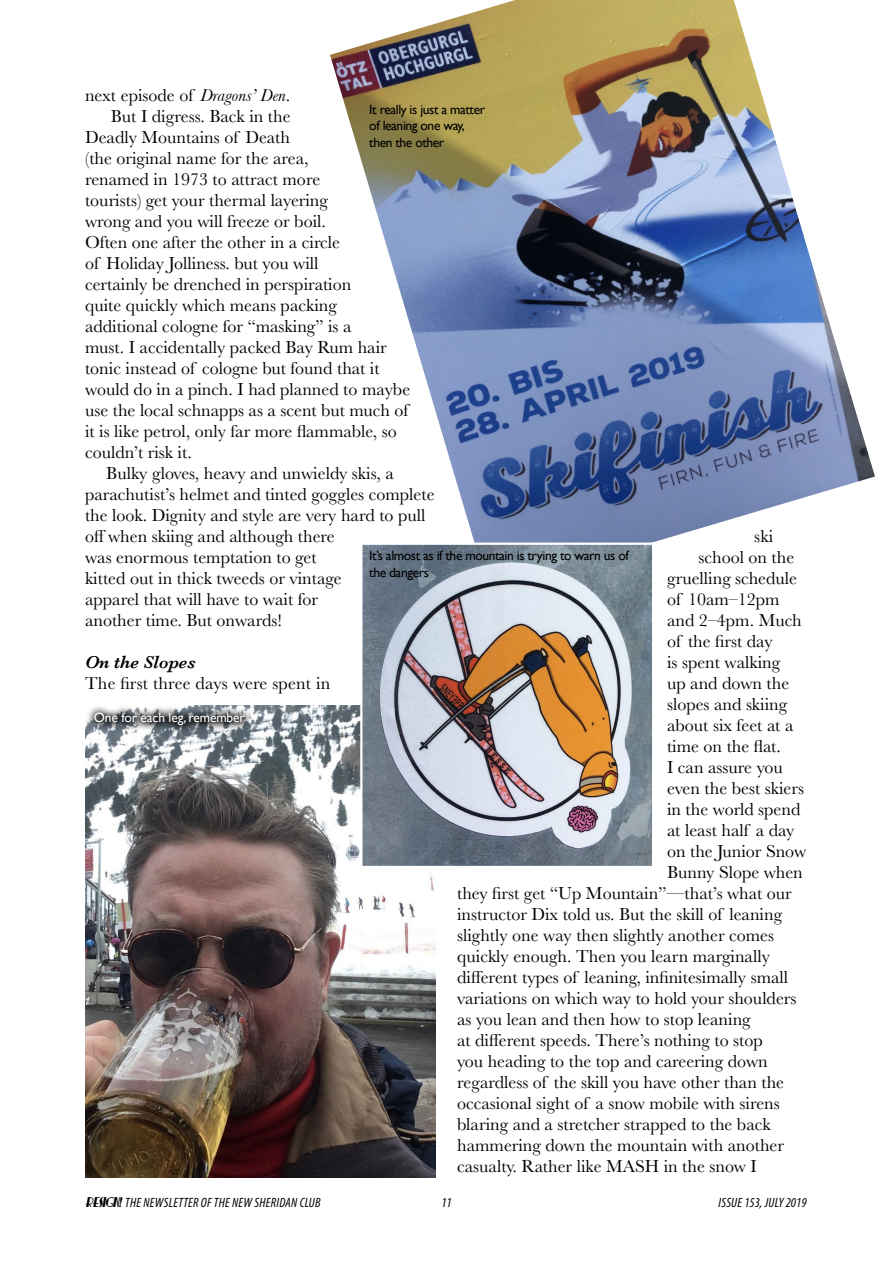
<style>
.page{position:relative;width:893px;height:1263px;background:#fff}
.page>*{position:absolute;margin:0;border:0;box-sizing:border-box;transform-origin:0 0}
.Body_text{font:18px/21px "Baskerville";color:#000}
.Body_text-2{font:italic 600 18px "Baskerville";color:#000}
.Picture_caption{font:13.5px/16.2px "Gill Sans";letter-spacing:-.03em;color:#000}
.t1{font:italic condensed 13.5px "Myriad Pro";letter-spacing:.02em;color:#000}
.Picture_caption-2{font:13.5px "Gill Sans";letter-spacing:-.01em;color:#fff}
.s1{font-style:italic}
.s2{font-family:"Nickerbocker";font-stretch:normal}
</style>
<div class="page">
<img style="left:85px;top:705px;width:351px;height:473px">
<img style="left:330px;top:0;width:545px;height:543px">
<img style="left:363px;top:546px;width:288px;height:319px">
<div style="left:360px;top:543px;width:294px;height:325px;border:2px solid #fff"></div>
<svg style="left:85px;top:705px;width:168px;height:29px"></svg>
<p class="Body_text" style="left:85px;top:85px;width:207px">next episode of <span class="s1">Dragons’ Den</span>.</p>
<p class="Body_text" style="left:85px;top:106px;width:327px;text-indent:26px">But I digress. Back in the<br>Deadly Mountains of Death<br>(the original name for the area,<br>renamed in 1973 to attract more<br>tourists) get your thermal layering<br>wrong and you will freeze or boil.<br>Often one after the other in a circle<br>of Holiday Jolliness. but you will<br>certainly be drenched in perspiration<br>quite quickly which means packing additional cologne for “masking” is a<br>must. I accidentally packed Bay Rum hair tonic instead of cologne but found that it would do in a pinch. I had planned to maybe use the local schnapps as a scent but much of it is like petrol, only far more flammable, so couldn’t risk it.</p>
<p class="Body_text" style="left:85px;top:463px;width:351px;text-indent:21px">Bulky gloves, heavy and unwieldy skis, a parachutist’s helmet and tinted goggles complete the look. Dignity and style are very hard to pull off when skiing and although there<br>was enormous temptation to get<br>kitted out in thick tweeds or vintage<br>apparel that will have to wait for<br>another time. But onwards!</p>
<p class="Body_text-2" style="left:85px;top:652px;width:112px">On the Slopes</p>
<p class="Body_text" style="left:85px;top:673px;width:247px">The first three days were spent in</p>
<p class="Picture_caption" style="left:369px;top:101px;width:117px">It really is just a matter of leaning one way, then the other</p>
<p class="Body_text" style="left:754px;top:526px;width:21px">ski</p>
<p class="Body_text" style="left:699px;top:547px;width:97px">school on the</p>
<p class="Body_text" style="left:667px;top:568px;width:132px">gruelling schedule</p>
<p class="Body_text" style="left:667px;top:589px;width:114px">of 10am–12pm</p>
<p class="Body_text" style="left:667px;top:610px;width:136px">and 2–4pm. Much</p>
<p class="Body_text" style="left:667px;top:631px;width:107px">of the first day</p>
<p class="Body_text" style="left:667px;top:652px;width:115px">is spent walking</p>
<p class="Body_text" style="left:667px;top:673px;width:124px">up and down the</p>
<p class="Body_text" style="left:667px;top:694px;width:122px">slopes and skiing</p>
<p class="Body_text" style="left:667px;top:715px;width:128px">about six feet at a</p>
<p class="Body_text" style="left:667px;top:736px;width:116px">time on the flat.</p>
<p class="Body_text" style="left:667px;top:757px;width:117px">I can assure you</p>
<p class="Body_text" style="left:667px;top:778px;width:139px">even the best skiers</p>
<p class="Body_text" style="left:667px;top:799px;width:135px">in the world spend</p>
<p class="Body_text" style="left:667px;top:820px;width:129px">at least half a day</p>
<p class="Body_text" style="left:667px;top:841px;width:141px">on the Junior Snow</p>
<p class="Body_text" style="left:667px;top:862px;width:137px">Bunny Slope when</p>
<p class="Body_text" style="left:457px;top:883px;width:336px">they first get “Up Mountain”—that’s what our</p>
<p class="Body_text" style="left:457px;top:904px;width:326px">instructor Dix told us. But the skill of leaning</p>
<p class="Body_text" style="left:457px;top:925px;width:318px">slightly one way then slightly another comes</p>
<p class="Body_text" style="left:457px;top:946px;width:314px">quickly enough. Then you learn marginally</p>
<p class="Body_text" style="left:457px;top:967px;width:333px">different types of leaning, infinitesimally small</p>
<p class="Body_text" style="left:457px;top:988px;width:341px">variations on which way to hold your shoulders</p>
<p class="Body_text" style="left:457px;top:1009px;width:295px">as you lean and then how to stop leaning</p>
<p class="Body_text" style="left:457px;top:1030px;width:307px">at different speeds. There’s nothing to stop</p>
<p class="Body_text" style="left:457px;top:1051px;width:312px">you heading to the top and careering down</p>
<p class="Body_text" style="left:457px;top:1072px;width:329px">regardless of the skill you have other than the</p>
<p class="Body_text" style="left:457px;top:1093px;width:324px">occasional sight of a snow mobile with sirens</p>
<p class="Body_text" style="left:457px;top:1114px;width:315px">blaring and a stretcher strapped to the back</p>
<p class="Body_text" style="left:457px;top:1135px;width:328px">hammering down the mountain with another</p>
<p class="Body_text" style="left:457px;top:1156px;width:301px">casualty. Rather like MASH in the snow I</p>
<p class="Picture_caption" style="left:369px;top:547px;width:261px">It’s almost as if the mountain is trying to warn us of the dangers</p>
<p class="Picture_caption-2" style="left:94px;top:710px;width:153px">One for each leg, remember</p>
<p class="t1" style="left:85px;top:1194px;width:237px"><span class="s2">RESIGN!</span>THE NEWSLETTER OF THE NEW SHERIDAN CLUB</p>
<p class="t1" style="left:441px;top:1194px;width:12px">11</p>
<p class="t1" style="left:719px;top:1194px;width:90px">ISSUE 153, JULY 2019</p>
</div>
